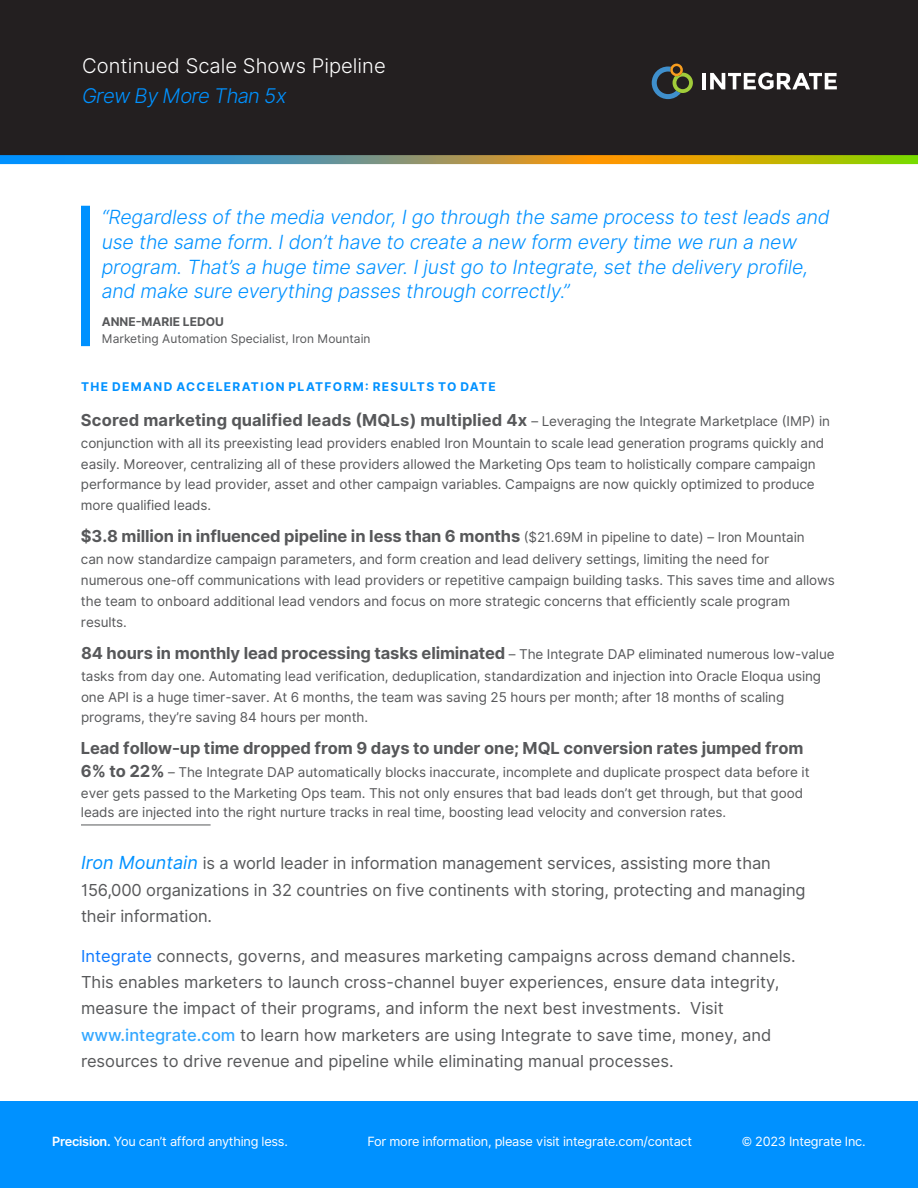
<style>
.page{position:relative;width:918px;height:1188px;background:#fff}
.page>*{position:absolute;margin:0;border:0;box-sizing:border-box;transform-origin:0 0}
.t1{font:300 20.25px/29.5px "Inter UI";color:#fff}
.t2{font:italic 300 19.5px/24.6px "Inter UI";letter-spacing:-.01em;color:#0091ff}
.t3{font:16.5px/26.4px "Inter UI";color:#57585a}
.t4{font:700 16.5px "Inter UI";letter-spacing:-.01em;color:#57585a}
.t5{font:700 16.5px "Inter UI";letter-spacing:.01em;color:#57585a}
.t6{font:600 15px "Inter UI";letter-spacing:-.02em;color:#fff}
.t7{font:13.5px/20.5px "Inter UI";letter-spacing:-.01em;color:#57585a}
.t8{font:500 13.5px "Inter UI";letter-spacing:-.02em;color:#fff}
.t9{font:12.75px "Inter UI";letter-spacing:-.02em;color:#fff}
.t10{font:700 12px "Inter UI";letter-spacing:.11em;color:#0091ff}
.t11{font:12px "Inter UI";color:#57585a}
.t12{font:700 12px "Inter UI";color:#57585a}
.t13{font:9px "Inter UI";letter-spacing:-.02em;color:#fff}
.s1{font-style:italic;color:#0091ff}
.s2{font-weight:400;font-size:13.5px}
.s3{font-weight:700;font-size:16.5px}
.s4{font-style:italic;font-size:18px;color:#0091ff}
.s5{color:#0e79fe}
.s6{font-weight:500;color:#33a7ff}
.s7{font-weight:600}
</style>
<div class="page">
<div style="left:0;top:0;width:918px;height:156px;background:#231f20"></div>
<div style="left:0;top:1102px;width:918px;height:86px;background:#0091ff"></div>
<svg style="left:652px;top:64px;width:41px;height:35px"></svg>
<hr style="left:702px;top:73px;width:4px;height:16px;background:#fff">
<svg style="left:710px;top:73px;width:127px;height:17px"></svg>
<div style="left:81px;top:206px;width:9px;height:140px;background:#0091ff"></div>
<svg style="left:0;top:155px;width:918px;height:9px"></svg>
<hr style="left:81px;top:825px;width:130px;height:1px;background:#57585a">
<p class="t1" style="left:82px;top:52px;width:305px">Continued Scale Shows Pipeline<br><span class="s1">Grew By More Than 5x</span></p>
<p class="t2" style="left:102px;top:205px;width:729px">“Regardless of the media vendor, I go through the same process to test leads and use the same form. I don’t have to create a new form every time we run a new program. That’s a huge time saver. I just go to Integrate, set the delivery profile, and make sure everything passes through correctly.”</p>
<p class="t12" style="left:102px;top:313px;width:124px">ANNE-MARIE LEDOU</p>
<p class="t11" style="left:102px;top:331px;width:270px">Marketing Automation Specialist, Iron Mountain</p>
<p class="t10" style="left:81px;top:378px;width:416px">THE DEMAND ACCELERATION PLATFORM: RESULTS TO DATE</p>
<p class="t5" style="left:81px;top:408px;width:751px">Scored marketing qualified leads (MQLs) multiplied 4x <span class="s2">– Leveraging the Integrate Marketplace (IMP) in</span></p>
<p class="t7" style="left:81px;top:433px;width:745px">conjunction with all its preexisting lead providers enabled Iron Mountain to scale lead generation programs quickly and easily. Moreover, centralizing all of these providers allowed the Marketing Ops team to holistically compare campaign performance by lead provider, asset and other campaign variables. Campaigns are now quickly optimized to produce more qualified leads.</p>
<p class="t4" style="left:81px;top:524px;width:725px">$3.8 million in influenced pipeline in less than 6 months <span class="s2">($21.69M in pipeline to date) – Iron Mountain</span></p>
<p class="t7" style="left:81px;top:549px;width:755px;line-height:21px">can now standardize campaign parameters, and form creation and lead delivery settings, limiting the need for numerous one-off communications with lead providers or repetitive campaign building tasks. This saves time and allows the team to onboard additional lead vendors and focus on more strategic concerns that efficiently scale program results.</p>
<p class="t4" style="left:81px;top:641px;width:755px">84 hours in monthly lead processing tasks eliminated <span class="s2">– The Integrate DAP eliminated numerous low-value</span></p>
<p class="t7" style="left:81px;top:666px;width:742px">tasks from day one. Automating lead verification, deduplication, standardization and injection into Oracle Eloqua using one API is a huge timer-saver. At 6 months, the team was saving 25 hours per month; after 18 months of scaling programs, they’re saving 84 hours per month.</p>
<p class="t4" style="left:81px;top:736px;width:724px">Lead follow-up time dropped from 9 days to under one; MQL conversion rates jumped from</p>
<p class="t7" style="left:81px;top:762px;width:730px"><span class="s3">6% to 22%</span> – The Integrate DAP automatically blocks inaccurate, incomplete and duplicate prospect data before it ever gets passed to the Marketing Ops team. This not only ensures that bad leads don’t get through, but that good</p>
<p class="t7" style="left:81px;top:802px;width:647px">leads are injected into the right nurture tracks in real time, boosting lead velocity and conversion rates.</p>
<p class="t3" style="left:81px;top:850px;width:726px"><span class="s4">Iron Mountain</span> is a world leader in information management services, assisting more than<br>156,000 organizations in 32 countries on five continents with storing, protecting and managing their information.</p>
<p class="t3" style="left:81px;top:943px;width:716px"><span class="s5">Integrate</span> connects, governs, and measures marketing campaigns across demand channels.<br>This enables marketers to launch cross-channel buyer experiences, ensure data integrity, measure the impact of their programs, and inform the next best investments. Visit <span class="s6">www.integrate.com</span> to learn how marketers are using Integrate to save time, money, and resources to drive revenue and pipeline while eliminating manual processes.</p>
<p class="t9" style="left:52px;top:1133px;width:237px"><span class="s7">Precision.</span> You can’t afford anything less.</p>
<p class="t9" style="left:367px;top:1133px;width:326px">For more information, please visit integrate.com/contact</p>
<p class="t9" style="left:742px;top:1133px;width:125px">© 2023 Integrate Inc.</p>
<p class="t6" style="left:97px;top:1132px;width:161px">Where Business Starts</p>
<p class="t8" style="left:299px;top:1134px;width:350px">For more information, please visit integrate.com/contact</p>
<p class="t13" style="left:734px;top:1139px;width:89px">© 2023 Integrate Inc.</p>
</div>
